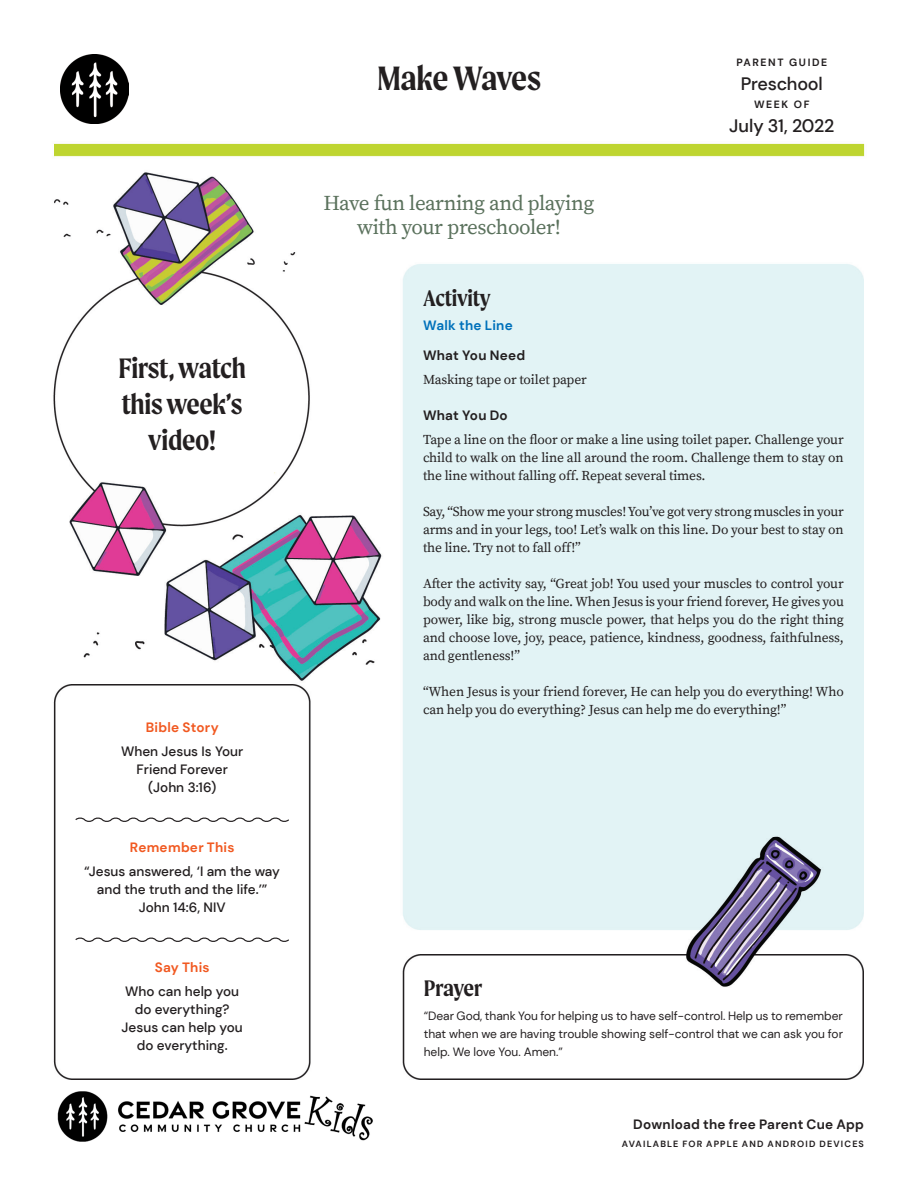
<style>
.page{position:relative;width:918px;height:1188px;background:#fff}
.page>*{position:absolute;margin:0;border:0;box-sizing:border-box;transform-origin:0 0}
.Page_Header_-_Theme{font:600 36px "Moret";letter-spacing:-.015em;color:#231f20}
.Section_-_Title__Cen{font:600 30px/36px "Moret";letter-spacing:-.01em;color:#231f20;text-align:center}
.Section_-_Title{font:600 24px "Moret";letter-spacing:-.01em;color:#231f20}
.Intro_Statement{font:21px/24px "Source Serif Pro";letter-spacing:-.02em;color:#5a715c;text-align:center}
.Page_Header_-_Date_A{font:500 18px "DM Sans";letter-spacing:-.015em;color:#231f20}
.Body_Copy_-_No_Inden{font:13.5px/18px "Source Serif Pro";letter-spacing:-.01em;color:#231f20;text-align:justify}
.Sidebar_-_Body_Copy{font:500 13.5px/18px "DM Sans";color:#231f20;text-align:center}
.Section_-_Subhead{font:700 13.5px "DM Sans";letter-spacing:.015em;color:#231f20}
.Sidebar_-_Subhead{font:700 13.5px "DM Sans";letter-spacing:.02em;color:#f15921}
.Section_-_Activity_T{font:700 13.5px "DM Sans";letter-spacing:.02em;color:#0071bb}
.Body_Copy_-_Basis{font:12px/18px "DM Sans";color:#231f20;text-align:justify}
.Page_Header_-_Lead-I{font:700 10.5px "DM Sans";letter-spacing:.15em;color:#231f20}
.t1{font:700 9px "DM Sans";letter-spacing:.13em;color:#231f20}
</style>
<div class="page">
<img style="left:53px;top:54px;width:812px;height:1026px">
<svg style="left:74px;top:816px;width:216px;height:8px"></svg>
<svg style="left:74px;top:936px;width:216px;height:8px"></svg>
<img style="left:60px;top:55px;width:69px;height:68px">
<img style="left:57px;top:1091px;width:316px;height:51px">
<p class="Section_-_Title__Cen" style="left:118px;top:350px;width:129px">First, watch this week’s video!</p>
<p class="Sidebar_-_Subhead" style="left:146px;top:719px;width:75px">Bible Story</p>
<p class="Sidebar_-_Body_Copy" style="left:121px;top:742px;width:124px">When Jesus Is Your<br>Friend Forever</p>
<p class="Sidebar_-_Body_Copy" style="left:148px;top:778px;width:70px">(John 3:16)</p>
<p class="Sidebar_-_Subhead" style="left:130px;top:839px;width:106px">Remember This</p>
<p class="Sidebar_-_Body_Copy" style="left:84px;top:862px;width:197px">“Jesus answered, ‘I am the way and the truth and the life.’”</p>
<p class="Sidebar_-_Body_Copy" style="left:139px;top:898px;width:88px">John 14:6, NIV</p>
<p class="Sidebar_-_Subhead" style="left:155px;top:959px;width:56px">Say This</p>
<p class="Sidebar_-_Body_Copy" style="left:125px;top:982px;width:115px">Who can help you</p>
<p class="Sidebar_-_Body_Copy" style="left:135px;top:1000px;width:96px">do everything?</p>
<p class="Sidebar_-_Body_Copy" style="left:122px;top:1018px;width:123px">Jesus can help you</p>
<p class="Sidebar_-_Body_Copy" style="left:137px;top:1036px;width:92px">do everything.</p>
<p class="Page_Header_-_Theme" style="left:377px;top:58px;width:165px">Make Waves</p>
<p class="Intro_Statement" style="left:324px;top:192px;width:272px">Have fun learning and playing with your preschooler!</p>
<p class="Page_Header_-_Lead-I" style="left:736px;top:56px;width:92px">PARENT GUIDE</p>
<p class="Page_Header_-_Date_A" style="left:741px;top:73px;width:84px">Preschool</p>
<p class="Page_Header_-_Lead-I" style="left:754px;top:98px;width:57px">WEEK OF</p>
<p class="Page_Header_-_Date_A" style="left:729px;top:115px;width:107px">July 31, 2022</p>
<p class="Section_-_Title" style="left:423px;top:284px;width:69px">Activity</p>
<p class="Section_-_Activity_T" style="left:423px;top:317px;width:91px">Walk the Line</p>
<p class="Section_-_Subhead" style="left:423px;top:347px;width:104px">What You Need</p>
<p class="Body_Copy_-_No_Inden" style="left:423px;top:371px;width:165px">Masking tape or toilet paper</p>
<p class="Section_-_Subhead" style="left:423px;top:407px;width:86px">What You Do</p>
<p class="Body_Copy_-_No_Inden" style="left:423px;top:431px;width:422px">Tape a line on the floor or make a line using toilet paper. Challenge your child to walk on the line all around the room. Challenge them to stay on the line without falling off. Repeat several times.</p>
<p class="Body_Copy_-_No_Inden" style="left:423px;top:503px;width:422px">Say, “Show me your strong muscles! You’ve got very strong muscles in your arms and in your legs, too! Let’s walk on this line. Do your best to stay on the line. Try not to fall off!”</p>
<p class="Body_Copy_-_No_Inden" style="left:423px;top:575px;width:422px">After the activity say, “Great job! You used your muscles to control your body and walk on the line. When Jesus is your friend forever, He gives you power, like big, strong muscle power, that helps you do the right thing and choose love, joy, peace, patience, kindness, goodness, faithfulness, and gentleness!”</p>
<p class="Body_Copy_-_No_Inden" style="left:423px;top:683px;width:422px">“When Jesus is your friend forever, He can help you do everything! Who can help you do everything? Jesus can help me do everything!”</p>
<p class="Section_-_Title" style="left:424px;top:974px;width:60px">Prayer</p>
<p class="Body_Copy_-_Basis" style="left:424px;top:1007px;width:421px">“Dear God, thank You for helping us to have self-control. Help us to remember that when we are having trouble showing self-control that we can ask you for help. We love You. Amen.”</p>
<p class="Section_-_Subhead" style="left:633px;top:1116px;width:232px">Download the free Parent Cue App</p>
<p class="t1" style="left:622px;top:1138px;width:244px">AVAILABLE FOR APPLE AND ANDROID DEVICES</p>
</div>
